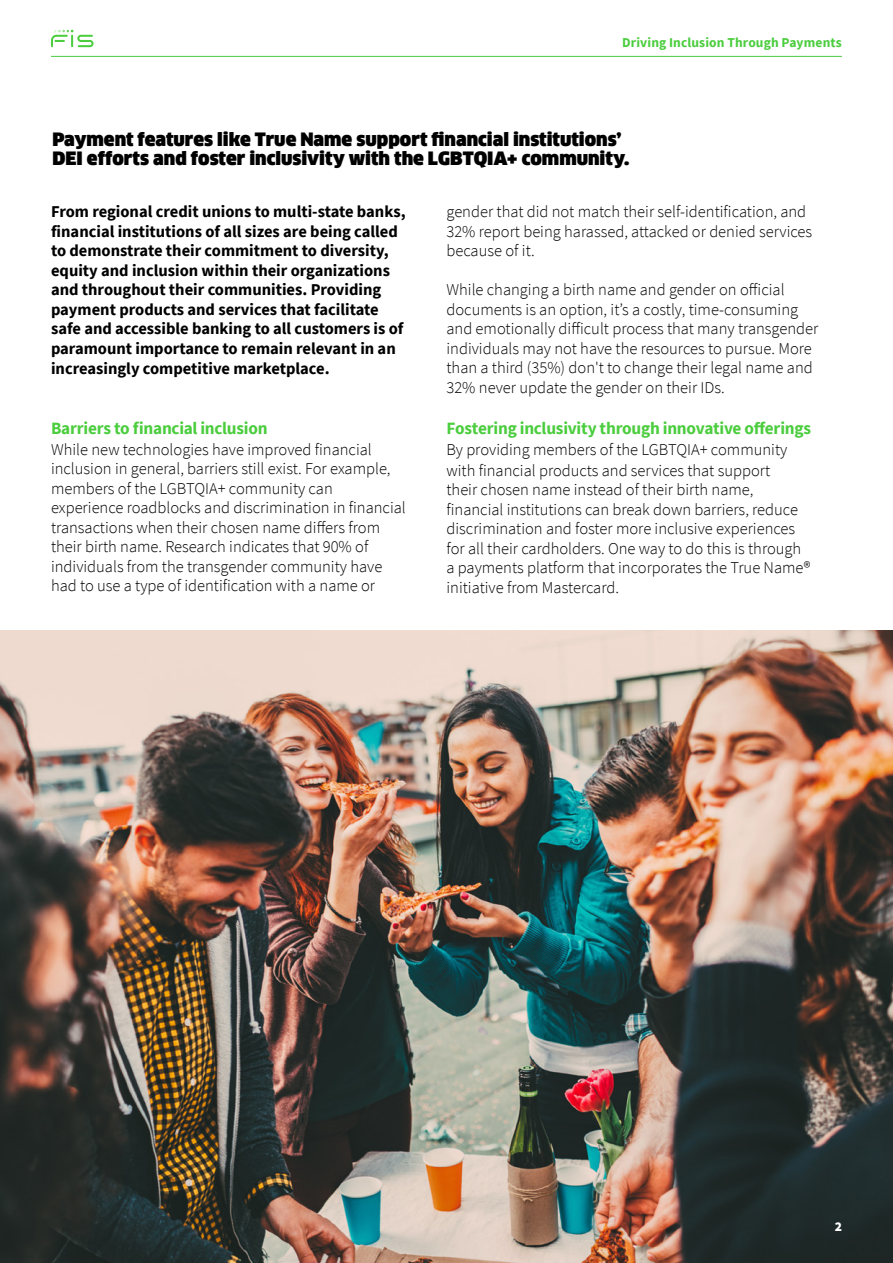
<style>
.page{position:relative;width:893px;height:1263px;background:#fff}
.page>*{position:absolute;margin:0;border:0;box-sizing:border-box;transform-origin:0 0}
.A_HEAD_black{font:900 18px/19.5px "Clan Offc Pro";color:#000}
.B_HEAD{font:700 17.25px "Source Sans Pro";letter-spacing:-.015em;color:#4bcd3e}
.t1{font:300 16.5px/19.5px "Source Sans Pro";color:#000}
.t2{font:700 16.5px/19.5px "Source Sans Pro";color:#000}
.t3{font:700 13.5px "Source Sans Pro";letter-spacing:.01em;color:#4bcd3e}
.t4{font:900 13.5px "Source Sans Pro";color:#fff}
</style>
<div class="page">
<hr style="left:51px;top:56px;width:791px;height:1px;background:#4bcd3e">
<svg style="left:51px;top:30px;width:43px;height:17px"></svg>
<img style="left:0;top:631px;width:893px;height:632px">
<p class="t3" style="left:622px;top:33px;width:221px">Driving Inclusion Through Payments</p>
<p class="A_HEAD_black" style="left:52px;top:129px;width:579px">Payment features like True Name support financial institutions’<br>DEI efforts and foster inclusivity with the LGBTQIA+ community.</p>
<p class="t2" style="left:51px;top:202px;width:356px">From regional credit unions to multi-state banks, financial institutions of all sizes are being called to demonstrate their commitment to diversity, equity and inclusion within their organizations and throughout their communities. Providing payment products and services that facilitate safe and accessible banking to all customers is of paramount importance to remain relevant in an increasingly competitive marketplace.</p>
<p class="B_HEAD" style="left:51px;top:416px;width:218px">Barriers to financial inclusion</p>
<p class="t1" style="left:51px;top:439px;width:356px">While new technologies have improved financial inclusion in general, barriers still exist. For example, members of the LGBTQIA+ community can experience roadblocks and discrimination in financial transactions when their chosen name differs from their birth name. Research indicates that 90% of individuals from the transgender community have had to use a type of identification with a name or</p>
<p class="t1" style="left:446px;top:202px;width:367px">gender that did not match their self-identification, and<br>32% report being harassed, attacked or denied services because of it.</p>
<p class="t1" style="left:446px;top:280px;width:373px">While changing a birth name and gender on official documents is an option, it’s a costly, time-consuming and emotionally difficult process that many transgender individuals may not have the resources to pursue. More than a third (35%) don't to change their legal name and 32% never update the gender on their IDs.</p>
<p class="B_HEAD" style="left:446px;top:416px;width:366px">Fostering inclusivity through innovative offerings</p>
<p class="t1" style="left:446px;top:439px;width:342px;line-height:21px">By providing members of the LGBTQIA+ community with financial products and services that support</p>
<p class="t1" style="left:446px;top:480px;width:365px">their chosen name instead of their birth name, financial institutions can break down barriers, reduce discrimination and foster more inclusive experiences for all their cardholders. One way to do this is through a payments platform that incorporates the True Name® initiative from Mastercard.</p>
<p class="t4" style="left:835px;top:1217px;width:9px">2</p>
</div>
